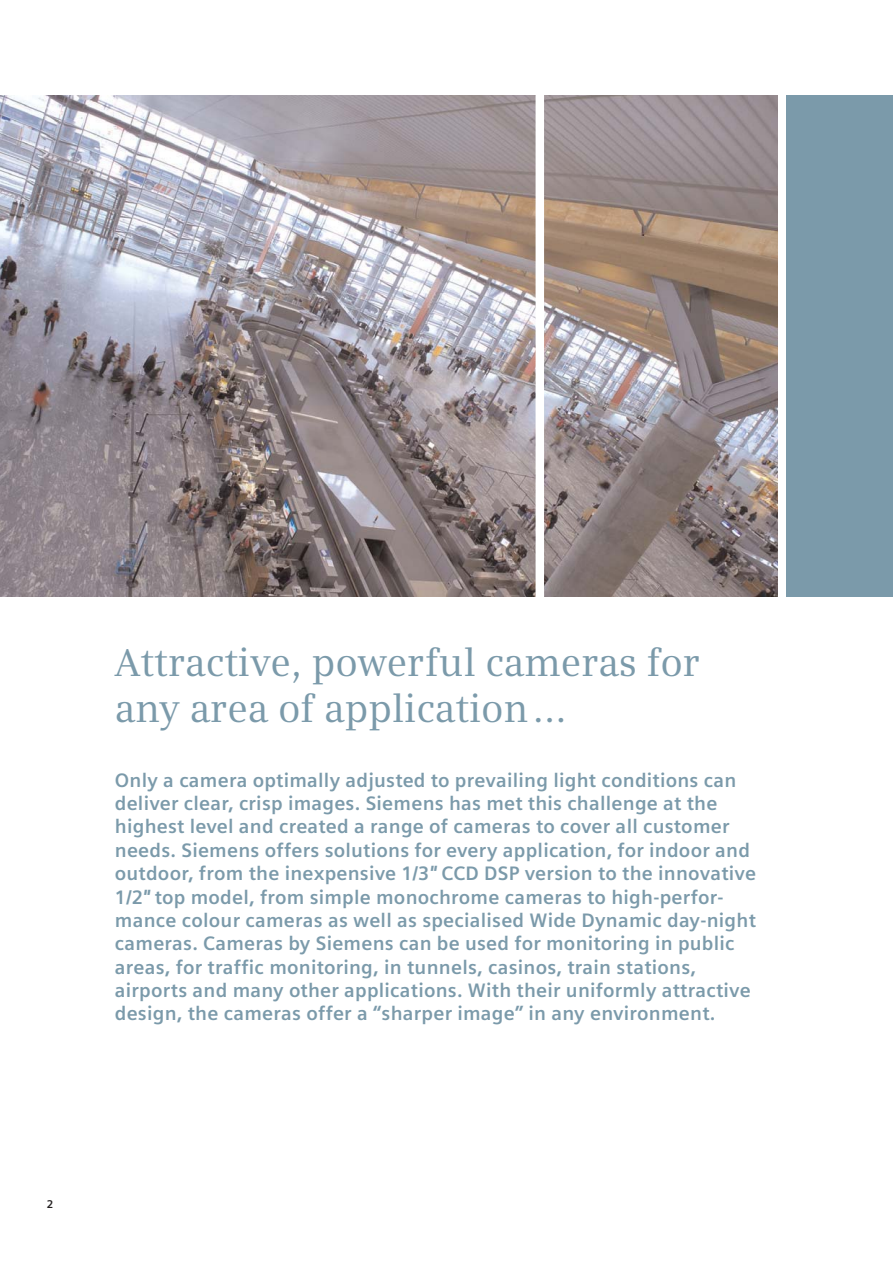
<style>
.page{position:relative;width:893px;height:1263px;background:#fff}
.page>*{position:absolute;margin:0;border:0;box-sizing:border-box;transform-origin:0 0}
.t1{font:39px/46.7px "Siemens Serif";color:#7b9aaa}
.t2{font:700 19.5px/23.4px "Siemens Sans";letter-spacing:.01em;color:#7b9aaa}
.t3{font:700 11.25px "Siemens Sans";color:#231f20}
.s1{font-style:italic}
</style>
<div class="page">
<img style="left:0;top:95px;width:777px;height:501px">
<div style="left:786px;top:95px;width:106px;height:501px;background:#7b9aaa"></div>
<div style="left:535px;top:87px;width:9px;height:560px;background:#fff"></div>
<h1 class="t1" style="left:115px;top:642px;width:586px">Attractive, powerful cameras for any area of application...</h1>
<p class="t2" style="left:115px;top:770px;width:642px">Only a camera optimally adjusted to prevailing light conditions can deliver clear, crisp images. Siemens has met this challenge at the highest level and created a range of cameras to cover all customer needs. Siemens offers solutions for every application, for indoor and outdoor, from the inexpensive 1/3<span class="s1">"</span> CCD DSP version to the innovative 1/2<span class="s1">"</span> top model, from simple monochrome cameras to high-perfor&shy;mance colour cameras as well as specialised Wide Dynamic day-night cameras. Cameras by Siemens can be used for monitoring in public areas, for traffic monitoring, in tunnels, casinos, train stations, airports and many other applications. With their uniformly attractive design, the cameras offer a “sharper image” in any environment.</p>
<p class="t3" style="left:47px;top:1199px;width:8px">2</p>
</div>
